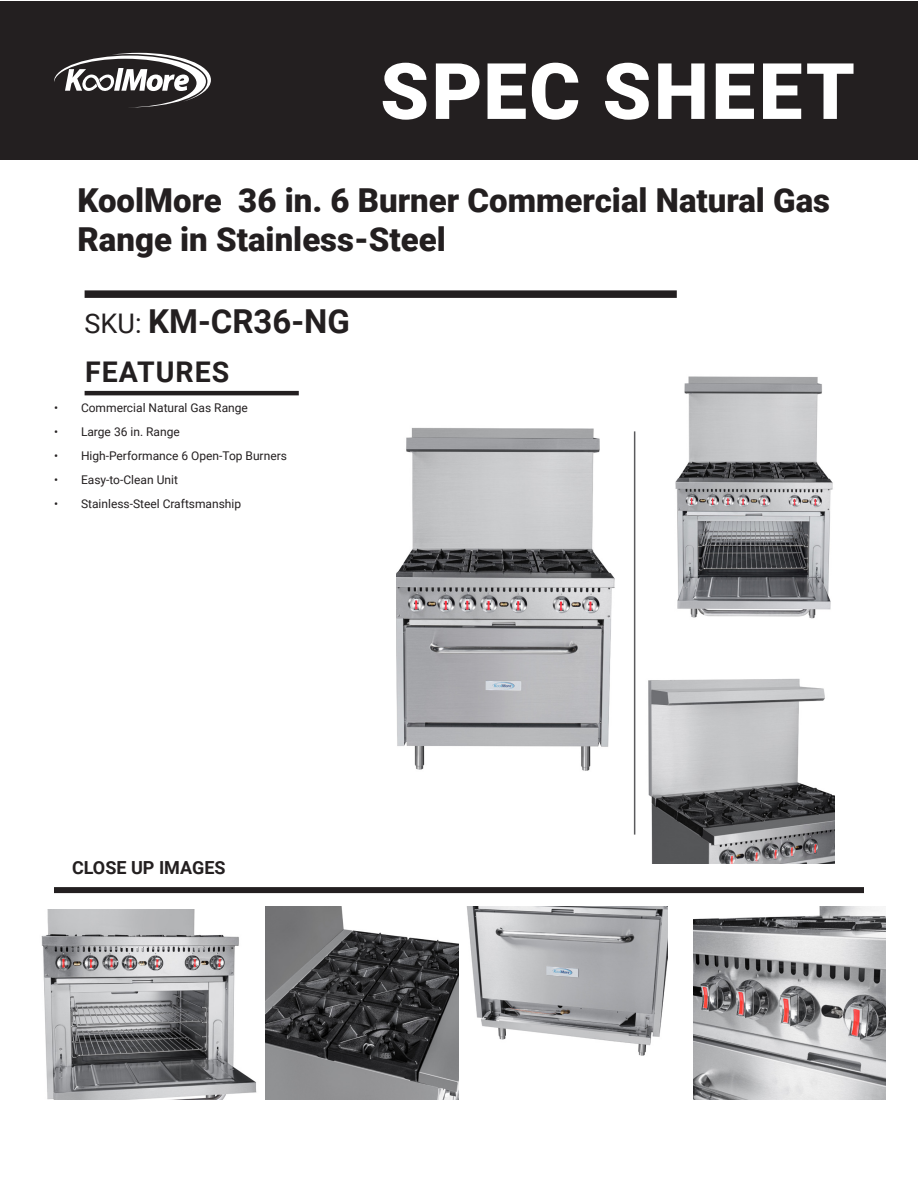
<style>
.page{position:relative;width:918px;height:1188px;background:#fff}
.page>*{position:absolute;margin:0;border:0;box-sizing:border-box;transform-origin:0 0}
.t1{font:900 78px "Roboto";letter-spacing:.035em;color:#fff}
.t2{font:900 33px/39.6px "Roboto";color:#231f20}
.t3{font:700 33px "Roboto";color:#231f20}
.t4{font:700 28.5px "Roboto";letter-spacing:.035em;color:#231f20}
.t5{font:700 18px "Roboto";color:#231f20}
.t6{font:12px "Roboto";color:#231f20}
.s1{font-weight:400;font-size:27px}
</style>
<div class="page">
<img style="left:675px;top:376px;width:158px;height:243px">
<img style="left:397px;top:428px;width:218px;height:343px">
<div style="left:1px;top:1px;width:917px;height:158px;background:#231f20"></div>
<svg style="left:54px;top:53px;width:157px;height:54px"></svg>
<div style="left:85px;top:290px;width:592px;height:8px;background:#231f20"></div>
<hr style="left:85px;top:391px;width:214px;height:4px;background:#231f20">
<hr style="left:634px;top:431px;width:1px;height:404px;background:#5a5a5d">
<div style="left:54px;top:887px;width:810px;height:6px;background:#231f20"></div>
<img style="left:41px;top:910px;width:216px;height:189px">
<img style="left:266px;top:907px;width:192px;height:192px">
<img style="left:648px;top:678px;width:187px;height:185px">
<img style="left:467px;top:907px;width:201px;height:149px">
<img style="left:693px;top:907px;width:192px;height:192px">
<p class="t1" style="left:380px;top:37px;width:476px">SPEC SHEET</p>
<p class="t2" style="left:77px;top:179px;width:754px">KoolMore 36 in. 6 Burner Commercial Natural Gas<br>Range in Stainless-Steel</p>
<p class="t3" style="left:85px;top:298px;width:267px"><span class="s1">SKU:</span> KM-CR36-NG</p>
<p class="t4" style="left:85px;top:352px;width:146px">FEATURES</p>
<p class="t6" style="left:54px;top:400px;width:195px">• Commercial Natural Gas Range</p>
<p class="t6" style="left:54px;top:424px;width:127px">• Large 36 in. Range</p>
<p class="t6" style="left:54px;top:448px;width:234px">• High-Performance 6 Open-Top Burners</p>
<p class="t6" style="left:54px;top:472px;width:125px">• Easy-to-Clean Unit</p>
<p class="t6" style="left:54px;top:496px;width:189px">• Stainless-Steel Craftsmanship</p>
<p class="t5" style="left:72px;top:855px;width:155px">CLOSE UP IMAGES</p>
</div>
